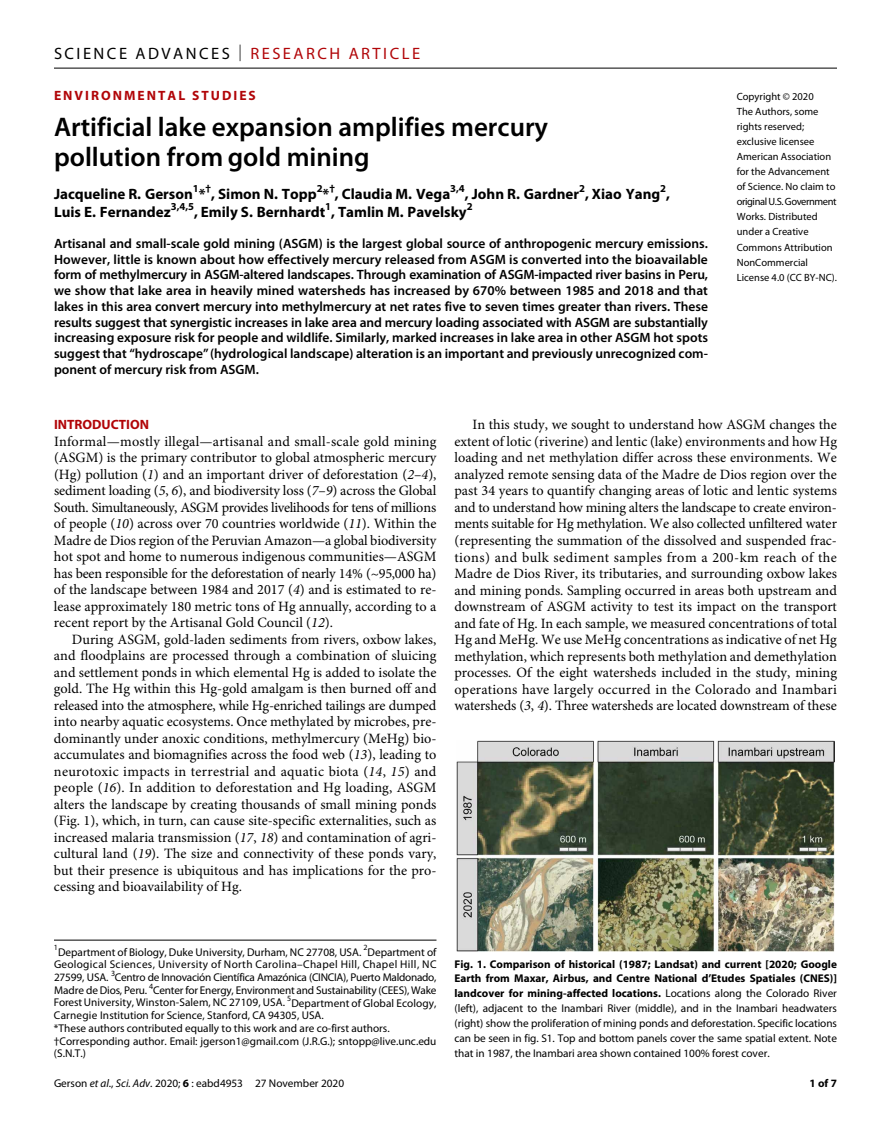
<style>
.page{position:relative;width:891px;height:1134px;background:#fff}
.page>*{position:absolute;margin:0;border:0;box-sizing:border-box;transform-origin:0 0}
.t1{font:600 27px/30px "Myriad Pro";color:#000}
.t2{font:16.5px "Myriad Pro";letter-spacing:.15em;color:#000}
.t3{font:700 15px/18px "Myriad Pro";color:#000}
.t4{font:14.25px/16.5px "Minion Pro";color:#000;text-align:justify}
.t5{font:600 13.5px/15.8px "Myriad Pro";color:#000;text-align:justify}
.t6{font:700 13.5px "Myriad Pro";letter-spacing:.15em;color:#b10508}
.t7{font:700 13.5px "Myriad Pro";color:#b10508}
.t8{font:11.25px/12.8px "Myriad Pro";color:#000}
.t9{font:700 11.25px "Myriad Pro";color:#000}
.t10{font:10.5px/15px "Myriad Pro";color:#000}
.s1{font-weight:300}
.s2{color:#b10508}
.s3{font-style:italic}
.s4{font-weight:700}
</style>
<div class="page">
<hr style="left:54px;top:68px;width:783px;height:1px;background:#000">
<hr style="left:54px;top:940px;width:382px;height:1px;background:#000">
<img style="left:457px;top:741px;width:378px;height:210px">
<p class="t2" style="left:54px;top:40px;width:368px">SCIENCE ADVANCES <span class="s1">|</span> <span class="s2">RESEARCH ARTICLE</span></p>
<p class="t6" style="left:54px;top:84px;width:203px">ENVIRONMENTAL STUDIES</p>
<h1 class="t1" style="left:54px;top:113px;width:496px">Artificial lake expansion amplifies mercury pollution from gold mining</h1>
<p class="t3" style="left:54px;top:184px;width:618px">Jacqueline R. Gerson<sup>1</sup>*<sup>†</sup>, Simon N. Topp<sup>2</sup>*<sup>†</sup>, Claudia M. Vega<sup>3,4</sup>, John R. Gardner<sup>2</sup>, Xiao Yang<sup>2</sup>,<br>Luis E. Fernandez<sup>3,4,5</sup>, Emily S. Bernhardt<sup>1</sup>, Tamlin M. Pavelsky<sup>2</sup></p>
<p class="t5" style="left:54px;top:236px;width:656px">Artisanal and small-scale gold mining (ASGM) is the largest global source of anthropogenic mercury emissions.<br>However, little is known about how effectively mercury released from ASGM is converted into the bioavailable form of methylmercury in ASGM-altered landscapes. Through examination of ASGM-impacted river basins in Peru, we show that lake area in heavily mined watersheds has increased by 670% between 1985 and 2018 and that lakes in this area convert mercury into methylmercury at net rates five to seven times greater than rivers. These results suggest that synergistic increases in lake area and mercury loading associated with ASGM are substantially increasing exposure risk for people and wildlife. Similarly, marked increases in lake area in other ASGM hot spots suggest that “hydroscape” (hydrological landscape) alteration is an important and previously unrecognized com&shy;ponent of mercury risk from ASGM.</p>
<p class="t10" style="left:737px;top:90px;width:102px">Copyright © 2020<br>The Authors, some rights reserved; exclusive licensee<br>American Association for the Advancement of Science. No claim to original U.S. Government<br>Works. Distributed under a Creative<br>Commons Attribution<br>NonCommercial<br>License 4.0 (CC BY-NC).</p>
<p class="t7" style="left:54px;top:414px;width:97px">INTRODUCTION</p>
<p class="t4" style="left:54px;top:434px;width:384px">Informal—mostly illegal—artisanal and small-scale gold mining (ASGM) is the primary contributor to global atmospheric mercury (Hg) pollution (<span class="s3">1</span>) and an important driver of deforestation (<span class="s3">2</span>–<span class="s3">4</span>), sediment loading (<span class="s3">5</span>, <span class="s3">6</span>), and biodiversity loss (<span class="s3">7</span>–<span class="s3">9</span>) across the Global South. Simultaneously, ASGM provides livelihoods for tens of millions of people (<span class="s3">10</span>) across over 70 countries worldwide (<span class="s3">11</span>). Within the Madre de Dios region of the Peruvian Amazon—a global biodiversity hot spot and home to numerous indigenous communities—ASGM has been responsible for the deforestation of nearly 14% (~95,000 ha) of the landscape between 1984 and 2017 (<span class="s3">4</span>) and is estimated to re&shy;lease approximately 180 metric tons of Hg annually, according to a recent report by the Artisanal Gold Council (<span class="s3">12</span>).</p>
<p class="t4" style="left:54px;top:633px;width:384px;text-indent:18px">During ASGM, gold-laden sediments from rivers, oxbow lakes, and floodplains are processed through a combination of sluicing and settlement ponds in which elemental Hg is added to isolate the gold. The Hg within this Hg-gold amalgam is then burned off and released into the atmosphere, while Hg-enriched tailings are dumped into nearby aquatic ecosystems. Once methylated by microbes, pre&shy;dominantly under anoxic conditions, methylmercury (MeHg) bio&shy;accumulates and biomagnifies across the food web (<span class="s3">13</span>), leading to neurotoxic impacts in terrestrial and aquatic biota (<span class="s3">14</span>, <span class="s3">15</span>) and people (<span class="s3">16</span>). In addition to deforestation and Hg loading, ASGM alters the landscape by creating thousands of small mining ponds (Fig. 1), which, in turn, can cause site-specific externalities, such as increased malaria transmission (<span class="s3">17</span>, <span class="s3">18</span>) and contamination of agri&shy;cultural land (<span class="s3">19</span>). The size and connectivity of these ponds vary, but their presence is ubiquitous and has implications for the pro&shy;cessing and bioavailability of Hg.</p>
<p class="t4" style="left:454px;top:418px;width:384px;text-indent:18px">In this study, we sought to understand how ASGM changes the extent of lotic (riverine) and lentic (lake) environments and how Hg loading and net methylation differ across these environments. We analyzed remote sensing data of the Madre de Dios region over the past 34 years to quantify changing areas of lotic and lentic systems and to understand how mining alters the landscape to create environ&shy;ments suitable for Hg methylation. We also collected unfiltered water (representing the summation of the dissolved and suspended frac&shy;tions) and bulk sediment samples from a 200-km reach of the Madre de Dios River, its tributaries, and surrounding oxbow lakes and mining ponds. Sampling occurred in areas both upstream and downstream of ASGM activity to test its impact on the transport and fate of Hg. In each sample, we measured concentrations of total Hg and MeHg. We use MeHg concentrations as indicative of net Hg methylation, which represents both methylation and demethylation processes. Of the eight watersheds included in the study, mining operations have largely occurred in the Colorado and Inambari watersheds (<span class="s3">3</span>, <span class="s3">4</span>). Three watersheds are located downstream of these</p>
<p class="t8" style="left:54px;top:946px;width:384px"><sup>1</sup>Department of Biology, Duke University, Durham, NC 27708, USA. <sup>2</sup>Department of Geological Sciences, University of North Carolina–Chapel Hill, Chapel Hill, NC 27599, USA. <sup>3</sup>Centro de Innovación Científica Amazónica (CINCIA), Puerto Maldonado, Madre de Dios, Peru. <sup>4</sup>Center for Energy, Environment and Sustainability (CEES), Wake Forest University, Winston-Salem, NC 27109, USA. <sup>5</sup>Department of Global Ecology, Carnegie Institution for Science, Stanford, CA 94305, USA.<br>*These authors contributed equally to this work and are co-first authors. †Corresponding author. Email: jgerson1@gmail.com (J.R.G.); sntopp@live.unc.edu (S.N.T.)</p>
<p class="t8" style="left:54px;top:1077px;width:292px">Gerson <span class="s3">et al</span>., <span class="s3">Sci. Adv.</span> 2020; <span class="s4">6</span> : eabd4953 27 November 2020</p>
<p class="t8" style="left:454px;top:956px;width:384px;line-height:15px;text-align:justify"><span class="s4">Fig. 1. Comparison of historical (1987; Landsat) and current [2020; Google Earth from Maxar, Airbus, and Centre National d’Etudes Spatiales (CNES)] landcover for mining-affected locations.</span> Locations along the Colorado River (left), adjacent to the Inambari River (middle), and in the Inambari headwaters (right) show the proliferation of mining ponds and deforestation. Specific locations can be seen in fig. S1. Top and bottom panels cover the same spatial extent. Note that in 1987, the Inambari area shown contained 100% forest cover.</p>
<p class="t9" style="left:810px;top:1074px;width:29px">1 of 7</p>
</div>
